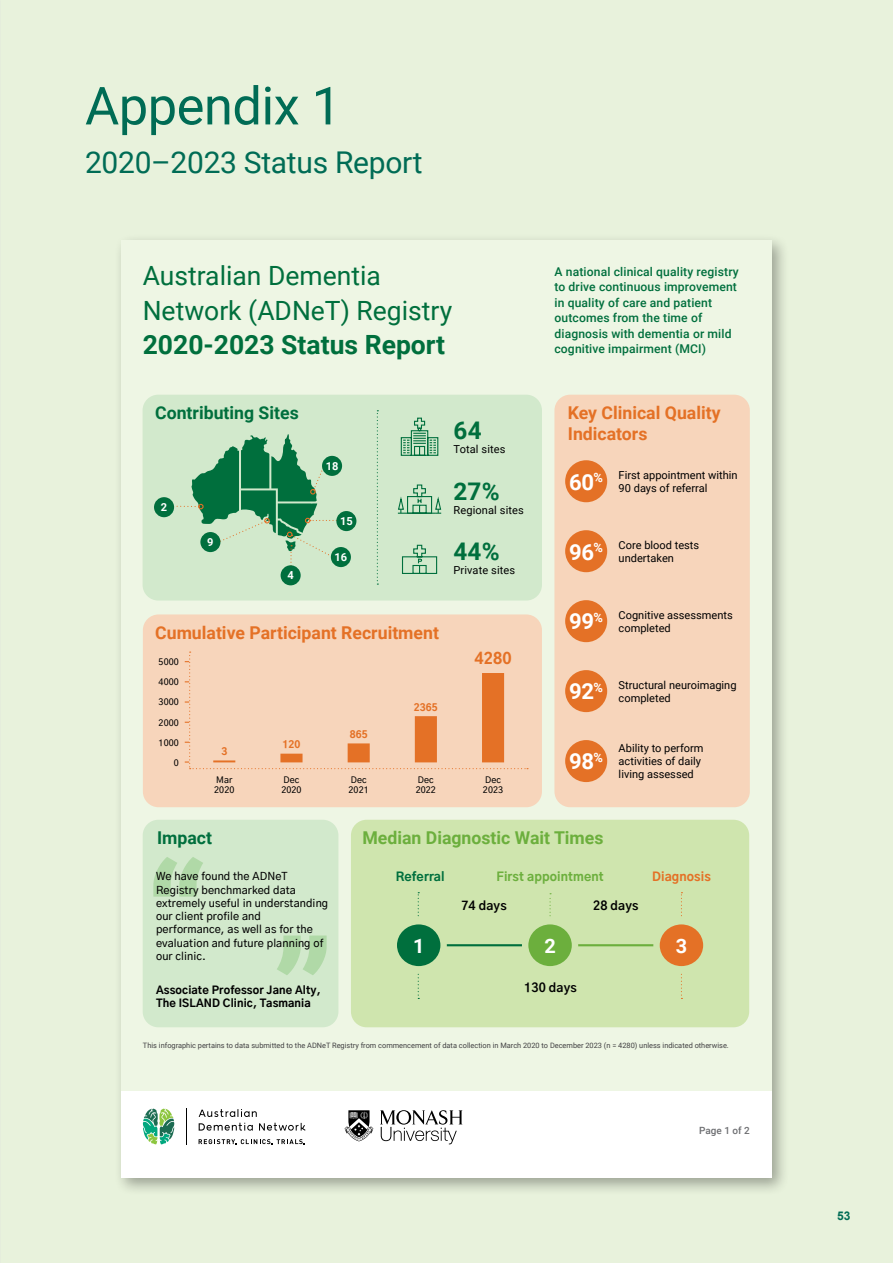
<style>
.page{position:relative;width:893px;height:1263px;background:#e8f2dc}
.page>*{position:absolute;margin:0;border:0;box-sizing:border-box;transform-origin:0 0}
.t1{font:52.5px "Roboto";letter-spacing:-.01em;color:#006c55}
.t2{font:30px "Roboto";letter-spacing:-.01em;color:#006c55}
.t3{font:26.55px/34.2px "Roboto";color:#006f3d}
.t4{font:700 26.55px "Roboto";color:#006f3d}
.t5{font:700 24.3px "Roboto";color:#006f3d}
.t6{font:700 22.05px "Roboto";color:#fff}
.t7{font:700 19.8px "Roboto";color:#fff}
.t8{font:700 17.7px/21.1px "Roboto";color:#e47126}
.t9{font:700 17.7px "Roboto";color:#6caf3d}
.t10{font:700 17.7px "Roboto";color:#006f3d}
.t11{font:800 15.45px "Gothic A1";color:#e47126}
.t12{font:500 12.15px/15.5px "Roboto";letter-spacing:.01em;color:#006f3d}
.t13{font:700 12.15px "Gothic A1";letter-spacing:.01em;color:#000}
.t14{font:800 12.15px "Gothic A1";letter-spacing:.01em;color:#6caf3d}
.t15{font:800 12.15px "Gothic A1";letter-spacing:.01em;color:#e47126}
.t16{font:800 12.15px "Gothic A1";letter-spacing:.01em;color:#006f3d}
.t17{font:700 12px "Arial";color:#006c55}
.t18{font:11.1px/13.2px "Roboto";color:#000}
.t19{font:700 11.1px "Roboto";color:#fff}
.t20{font:500 10.8px/13.2px "Gothic A1";letter-spacing:.01em;color:#000}
.t21{font:800 10.8px/13.2px "Gothic A1";letter-spacing:.01em;color:#000}
.t22{font:800 9.9px "Gothic A1";letter-spacing:.01em;color:#e47126}
.t23{font:500 9.9px "Roboto";color:#6d6e71}
.t24{font:500 8.85px/10.6px "Gothic A1";letter-spacing:.01em;color:#000}
.t25{font:7.35px "Roboto";color:#414042}
.s1{font-weight:700;font-size:22.05px;color:#fff}
.s2{font-weight:700;font-size:12.9px;color:#fff}
</style>
<div class="page">
<div style="left:114px;top:233px;width:676px;height:963px;background:#000;opacity:.33"></div>
<div style="left:121px;top:241px;width:651px;height:937px;background:#fff"></div>
<div style="left:121px;top:241px;width:651px;height:850px;background:#eef6e4"></div>
<div style="left:143px;top:614px;width:399px;height:193px;background:#f7d5bb;border-radius:16px"></div>
<div style="left:143px;top:820px;width:195px;height:207px;background:#d2e9cc;border-radius:16px"></div>
<div style="left:143px;top:395px;width:399px;height:205px;background:#d2e9cc;border-radius:16px"></div>
<div style="left:554px;top:395px;width:196px;height:412px;background:#f7d5bb;border-radius:16px"></div>
<div style="left:351px;top:820px;width:398px;height:207px;background:#cfe5ae;border-radius:16px"></div>
<hr style="left:417px;top:944px;width:124px;height:2px;background:#006f3d">
<svg style="left:418px;top:892px;width:1px;height:107px"></svg>
<svg style="left:377px;top:410px;width:1px;height:175px"></svg>
<svg style="left:549px;top:893px;width:2px;height:24px"></svg>
<svg style="left:681px;top:892px;width:1px;height:107px"></svg>
<hr style="left:551px;top:944px;width:145px;height:2px;background:#6caf3d">
<svg style="left:143px;top:1108px;width:32px;height:36px"></svg>
<hr style="left:186px;top:1108px;width:1px;height:37px;background:#000">
<svg style="left:199px;top:1109px;width:58px;height:8px"></svg>
<svg style="left:199px;top:1123px;width:54px;height:7px"></svg>
<svg style="left:259px;top:1123px;width:46px;height:8px"></svg>
<svg style="left:199px;top:1139px;width:106px;height:5px"></svg>
<svg style="left:380px;top:1110px;width:83px;height:34px"></svg>
<svg style="left:345px;top:1110px;width:28px;height:31px"></svg>
<svg style="left:153px;top:857px;width:50px;height:40px"></svg>
<svg style="left:277px;top:935px;width:50px;height:40px"></svg>
<svg style="left:172px;top:434px;width:166px;height:133px"></svg>
<div style="left:322px;top:456px;width:20px;height:20px;background:#006f3d;border-radius:50%"></div>
<div style="left:154px;top:497px;width:20px;height:20px;background:#006f3d;border-radius:50%"></div>
<div style="left:281px;top:565px;width:20px;height:20px;background:#006f3d;border-radius:50%"></div>
<div style="left:200px;top:532px;width:20px;height:20px;background:#006f3d;border-radius:50%"></div>
<div style="left:336px;top:511px;width:20px;height:20px;background:#006f3d;border-radius:50%"></div>
<div style="left:331px;top:547px;width:20px;height:20px;background:#006f3d;border-radius:50%"></div>
<div style="left:565px;top:460px;width:42px;height:42px;background:#e47126;border-radius:50%"></div>
<div style="left:565px;top:670px;width:42px;height:42px;background:#e47126;border-radius:50%"></div>
<div style="left:565px;top:530px;width:42px;height:42px;background:#e47126;border-radius:50%"></div>
<div style="left:565px;top:740px;width:42px;height:42px;background:#e47126;border-radius:50%"></div>
<div style="left:565px;top:600px;width:42px;height:42px;background:#e47126;border-radius:50%"></div>
<svg style="left:400px;top:417px;width:39px;height:39px"></svg>
<svg style="left:397px;top:484px;width:45px;height:30px"></svg>
<svg style="left:402px;top:544px;width:36px;height:30px"></svg>
<svg style="left:394px;top:921px;width:50px;height:48px;background:#1a7d4b"></svg>
<div style="left:391px;top:918px;width:56px;height:54px;border:6px solid #cfe5ae;border-radius:50%"></div>
<div style="left:525px;top:921px;width:50px;height:48px;background:#6caf3d;border-radius:50%"></div>
<div style="left:522px;top:918px;width:56px;height:54px;border:6px solid #cfe5ae;border-radius:50%"></div>
<svg style="left:656px;top:921px;width:50px;height:48px;background:#e18038"></svg>
<div style="left:653px;top:918px;width:57px;height:54px;border:6px solid #cfe5ae;border-radius:50%"></div>
<svg style="left:185px;top:652px;width:343px;height:117px"></svg>
<h1 class="t1" style="left:85px;top:69px;width:258px">Appendix 1</h1>
<h2 class="t2" style="left:85px;top:141px;width:339px">2020–2023 Status Report</h2>
<h3 class="t3" style="left:143px;top:258px;width:311px">Australian Dementia<br>Network (ADNeT) Registry</h3>
<h3 class="t4" style="left:143px;top:326px;width:304px">2020-2023 Status Report</h3>
<p class="t12" style="left:554px;top:263px;width:186px">A national clinical quality registry to drive continuous improvement in quality of care and patient outcomes from the time of diagnosis with dementia or mild cognitive impairment (MCI)</p>
<h3 class="t10" style="left:155px;top:400px;width:145px">Contributing Sites</h3>
<h3 class="t8" style="left:568px;top:401px;width:154px">Key Clinical Quality<br>Indicators</h3>
<h3 class="t5" style="left:454px;top:413px;width:30px">64</h3>
<p class="t18" style="left:454px;top:442px;width:54px">Total sites</p>
<h3 class="t5" style="left:453px;top:474px;width:48px">27%</h3>
<p class="t18" style="left:454px;top:503px;width:72px">Regional sites</p>
<h3 class="t5" style="left:453px;top:534px;width:48px">44%</h3>
<p class="t18" style="left:454px;top:563px;width:63px">Private sites</p>
<p class="t19" style="left:326px;top:458px;width:14px">18</p>
<p class="t18" style="left:619px;top:468px;width:121px;text-indent:-49px"><span class="s1">60</span><span class="s2">%</span> First appointment within<br>90 days of referral</p>
<p class="t19" style="left:161px;top:500px;width:8px">2</p>
<p class="t19" style="left:340px;top:513px;width:14px">15</p>
<p class="t19" style="left:334px;top:549px;width:14px">16</p>
<p class="t19" style="left:207px;top:534px;width:8px">9</p>
<p class="t18" style="left:619px;top:538px;width:82px;text-indent:-49px"><span class="s1">96</span><span class="s2">%</span> Core blood tests undertaken</p>
<p class="t19" style="left:287px;top:568px;width:8px">4</p>
<h3 class="t8" style="left:155px;top:621px;width:285px">Cumulative Participant Recruitment</h3>
<p class="t24" style="left:159px;top:656px;width:22px">5000</p>
<p class="t24" style="left:159px;top:676px;width:22px">4000</p>
<p class="t24" style="left:159px;top:697px;width:22px">3000</p>
<p class="t24" style="left:159px;top:717px;width:22px">2000</p>
<p class="t24" style="left:159px;top:737px;width:22px">1000</p>
<p class="t24" style="left:174px;top:757px;width:6px">0</p>
<p class="t22" style="left:221px;top:743px;width:7px">3</p>
<p class="t24" style="left:214px;top:774px;width:22px">Mar<br>2020</p>
<p class="t22" style="left:282px;top:736px;width:19px">120</p>
<p class="t24" style="left:281px;top:774px;width:22px">Dec<br>2020</p>
<p class="t22" style="left:350px;top:726px;width:19px">865</p>
<p class="t24" style="left:349px;top:774px;width:22px">Dec<br>2021</p>
<p class="t22" style="left:414px;top:699px;width:25px">2365</p>
<p class="t24" style="left:416px;top:774px;width:22px">Dec<br>2022</p>
<h3 class="t11" style="left:474px;top:646px;width:39px">4280</h3>
<p class="t24" style="left:483px;top:774px;width:22px">Dec<br>2023</p>
<p class="t18" style="left:619px;top:608px;width:116px;text-indent:-49px"><span class="s1">99</span><span class="s2">%</span> Cognitive assessments completed</p>
<p class="t18" style="left:619px;top:678px;width:119px;text-indent:-49px"><span class="s1">92</span><span class="s2">%</span> Structural neuroimaging completed</p>
<h3 class="t6" style="left:569px;top:746px;width:35px">98<sup>%</sup></h3>
<p class="t18" style="left:619px;top:741px;width:86px">Ability to perform activities of daily living assessed</p>
<h3 class="t10" style="left:157px;top:825px;width:57px">Impact</h3>
<h3 class="t9" style="left:362px;top:825px;width:243px">Median Diagnostic Wait Times</h3>
<p class="t20" style="left:156px;top:869px;width:174px">We have found the ADNeT<br>Registry benchmarked data extremely useful in understanding our client profile and performance, as well as for the evaluation and future planning of our clinic.</p>
<p class="t16" style="left:396px;top:866px;width:50px">Referral</p>
<p class="t14" style="left:497px;top:866px;width:108px">First appointment</p>
<p class="t15" style="left:652px;top:866px;width:60px">Diagnosis</p>
<p class="t13" style="left:461px;top:896px;width:47px">74 days</p>
<p class="t13" style="left:593px;top:896px;width:47px">28 days</p>
<h3 class="t7" style="left:413px;top:932px;width:13px">1</h3>
<h3 class="t7" style="left:544px;top:932px;width:13px">2</h3>
<h3 class="t7" style="left:676px;top:932px;width:13px">3</h3>
<p class="t21" style="left:156px;top:982px;width:166px">Associate Professor Jane Alty,<br>The ISLAND Clinic, Tasmania</p>
<p class="t13" style="left:524px;top:977px;width:54px">130 days</p>
<p class="t25" style="left:143px;top:1040px;width:587px">This infographic pertains to data submitted to the ADNeT Registry from commencement of data collection in March 2020 to December 2023 (n = 4280) unless indicated otherwise.</p>
<p class="t23" style="left:699px;top:1123px;width:52px">Page 1 of 2</p>
<p class="t17" style="left:837px;top:1208px;width:15px">53</p>
</div>
